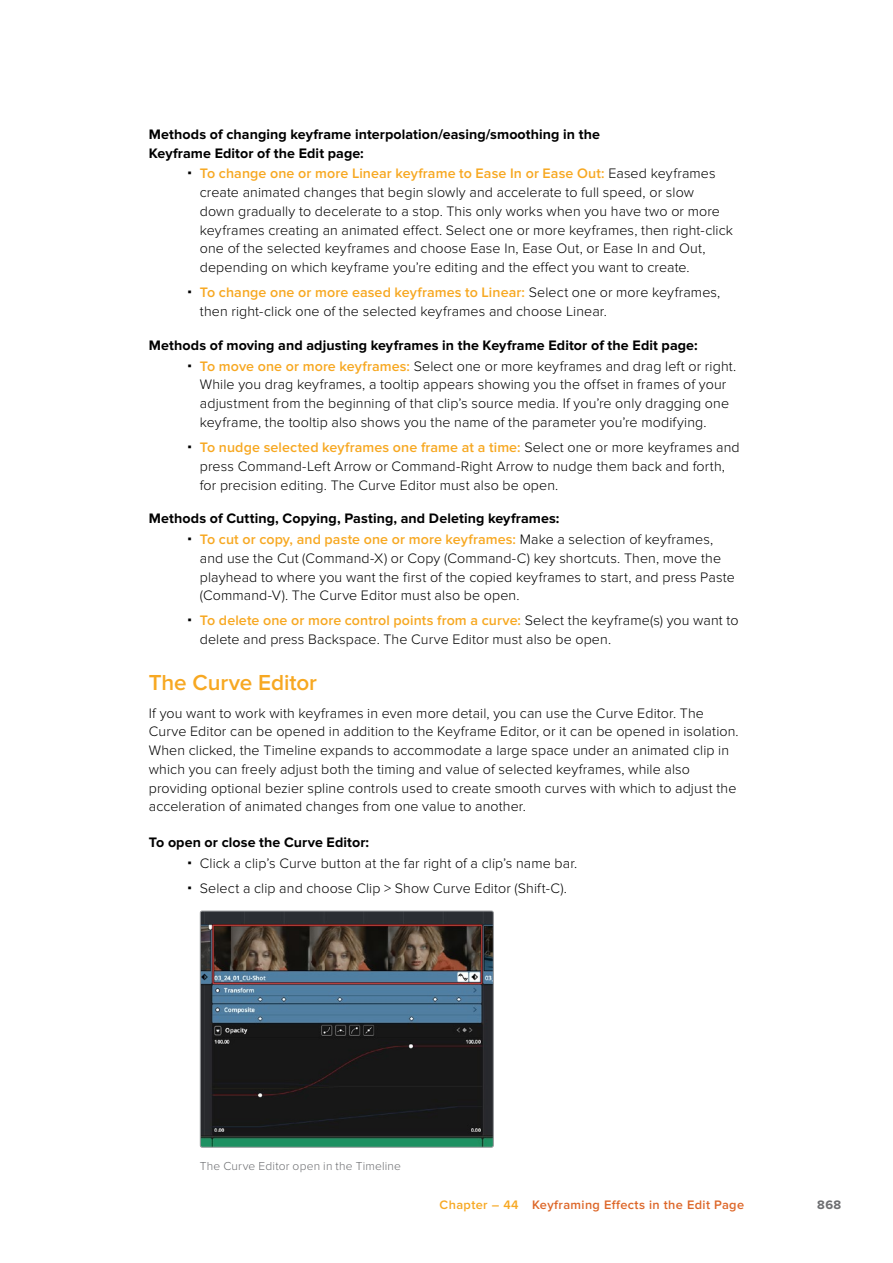
<style>
.page{position:relative;width:893px;height:1263px;background:#fff}
.page>*{position:absolute;margin:0;border:0;box-sizing:border-box;transform-origin:0 0}
.t1{font:600 22.5px "Proxima Nova";letter-spacing:-.005em;color:#f7a822}
.t2{font:300 14.25px/18.8px "Proxima Nova";letter-spacing:.005em;color:#000}
.t3{font:700 14.25px/20.9px "Proxima Nova";letter-spacing:.005em;color:#000}
.t4{font:600 12.75px "Proxima Nova";letter-spacing:.03em;color:#dd6628}
.t5{font:700 12.75px "Proxima Nova";color:#6d6e71}
.t6{font:300 12px "Proxima Nova";letter-spacing:.015em;color:#6d6e71}
.s1{font-weight:600;color:#f7a822}
.s2{font-weight:300}
.s3{color:#f7a822}
</style>
<div class="page">
<img style="left:202px;top:912px;width:290px;height:234px">
<div style="left:200px;top:910px;width:294px;height:238px;border:1px solid #939598;border-radius:2px"></div>
<p class="t3" style="left:149px;top:125px;width:453px;line-height:18.8px">Methods of changing keyframe interpolation/easing/smoothing in the<br>Keyframe Editor of the Edit page:</p>
<p class="t2" style="left:200px;top:164px;width:535px"><span class="s1">To change one or more Linear keyframe to Ease In or Ease Out:</span> Eased keyframes create animated changes that begin slowly and accelerate to full speed, or slow<br>down gradually to decelerate to a stop. This only works when you have two or more keyframes creating an animated effect. Select one or more keyframes, then right-click one of the selected keyframes and choose Ease In, Ease Out, or Ease In and Out, depending on which keyframe you’re editing and the effect you want to create.</p>
<p class="t2" style="left:200px;top:283px;width:522px"><span class="s1">To change one or more eased keyframes to Linear:</span> Select one or more keyframes, then right-click one of the selected keyframes and choose Linear.</p>
<p class="t3" style="left:200px;top:335px;width:538px;text-indent:-51px">Methods of moving and adjusting keyframes in the Keyframe Editor of the Edit page:<br><span class="s1">To move one or more keyframes:</span> <span class="s2">Select one or more keyframes and drag left or right.</span></p>
<p class="t2" style="left:200px;top:375px;width:531px">While you drag keyframes, a tooltip appears showing you the offset in frames of your adjustment from the beginning of that clip’s source media. If you’re only dragging one keyframe, the tooltip also shows you the name of the parameter you’re modifying.</p>
<p class="t2" style="left:200px;top:438px;width:541px"><span class="s1">To nudge selected keyframes one frame at a time:</span> Select one or more keyframes and press Command-Left Arrow or Command-Right Arrow to nudge them back and forth, for precision editing. The Curve Editor must also be open.</p>
<p class="t3" style="left:200px;top:508px;width:515px;text-indent:-51px">Methods of Cutting, Copying, Pasting, and Deleting keyframes:<br><span class="s1">To cut or copy, and paste one or more keyframes:</span> <span class="s2">Make a selection of keyframes,</span></p>
<p class="t2" style="left:200px;top:549px;width:537px">and use the Cut (Command-X) or Copy (Command-C) key shortcuts. Then, move the playhead to where you want the first of the copied keyframes to start, and press Paste (Command-V). The Curve Editor must also be open.</p>
<p class="t2" style="left:200px;top:611px;width:540px"><span class="s1">To delete one or more control points from a curve:</span> Select the keyframe(s) you want to delete and press Backspace. The Curve Editor must also be open.</p>
<h1 class="t1" style="left:149px;top:670px;width:170px">The Curve Editor</h1>
<p class="t2" style="left:149px;top:704px;width:591px">If you want to work with keyframes in even more detail, you can use the Curve Editor. The Curve Editor can be opened in addition to the Keyframe Editor, or it can be opened in isolation.<br>When clicked, the Timeline expands to accommodate a large space under an animated clip in which you can freely adjust both the timing and value of selected keyframes, while also providing optional bezier spline controls used to create smooth curves with which to adjust the acceleration of animated changes from one value to another.</p>
<p class="t3" style="left:149px;top:832px;width:222px">To open or close the Curve Editor:</p>
<p class="t2" style="left:200px;top:851px;width:379px;line-height:25px">Click a clip’s Curve button at the far right of a clip’s name bar.<br>Select a clip and choose Clip &gt; Show Curve Editor (Shift-C).</p>
<p class="t6" style="left:200px;top:1159px;width:203px">The Curve Editor open in the Timeline</p>
<p class="t4" style="left:440px;top:1198px;width:306px"><span class="s3">Chapter – 44</span> Keyframing Effects in the Edit Page</p>
<p class="t5" style="left:817px;top:1198px;width:25px">868</p>
</div>
